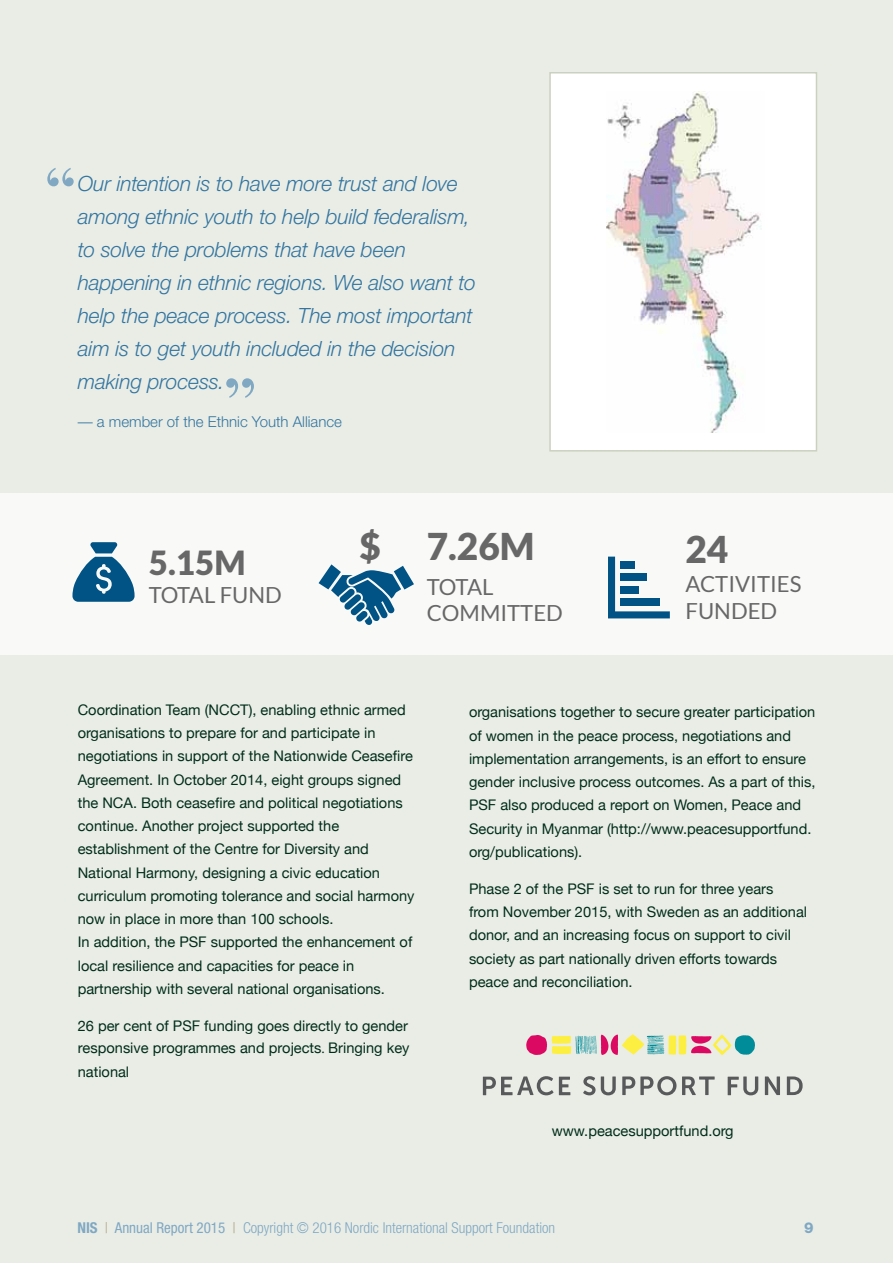
<style>
.page{position:relative;width:893px;height:1263px;background:#eaede6}
.page>*{position:absolute;margin:0;border:0;box-sizing:border-box;transform-origin:0 0}
.t1{font:700 60px "Bodoni";color:#80a8c3}
.t2{font:700 57px "Bodoni";color:#80a8c3}
.t3{font:900 36.9px "Lato";color:#676767}
.t4{font:900 33.3px "Lato";color:#676767}
.t5{font:22.2px/26.5px "Lato";color:#676767}
.t6{font:italic 300 21px/33px "Helvetica Neue";letter-spacing:-.01em;color:#3375a0}
.t7{font:300 condensed 15px "Helvetica Neue";color:#80a8c3}
.t8{font:300 15px "Helvetica Neue";color:#3375a0}
.t9{font:800 15px "Helvetica Neue";color:#80a8c3}
.t10{font:14.7px/23.2px "Helvetica Neue";color:#002d1a}
.s1{font-family:"Minion Pro"}
.s2{font-weight:700}
.s3{font-weight:400;color:#b9b098}
.s4{font-weight:400}
</style>
<div class="page">
<div style="left:550px;top:73px;width:266px;height:378px;background:#fff"></div>
<img style="left:606px;top:92px;width:156px;height:341px">
<div style="left:549px;top:72px;width:268px;height:379px;border:2px solid #cbd1c0"></div>
<svg style="left:526px;top:1034px;width:229px;height:21px"></svg>
<svg style="left:483px;top:1076px;width:87px;height:19px"></svg>
<svg style="left:583px;top:1076px;width:33px;height:19px"></svg>
<svg style="left:622px;top:1076px;width:54px;height:19px"></svg>
<svg style="left:682px;top:1076px;width:33px;height:19px"></svg>
<svg style="left:765px;top:1076px;width:15px;height:19px"></svg>
<svg style="left:787px;top:1076px;width:16px;height:19px"></svg>
<svg style="left:728px;top:1076px;width:30px;height:19px"></svg>
<div style="left:0;top:493px;width:893px;height:162px;background:#f9faf8"></div>
<svg style="left:608px;top:557px;width:62px;height:61px"></svg>
<div style="left:620px;top:561px;width:15px;height:8px;background:#005384"></div>
<div style="left:620px;top:574px;width:27px;height:7px;background:#005384"></div>
<div style="left:620px;top:586px;width:18px;height:7px;background:#005384"></div>
<div style="left:620px;top:598px;width:39px;height:8px;background:#005384"></div>
<svg style="left:319px;top:564px;width:95px;height:61px"></svg>
<svg style="left:72px;top:542px;width:63px;height:60px"></svg>
<h2 class="t2" style="left:46px;top:152px;width:30px">“</h2>
<p class="t6" style="left:78px;top:167px;width:400px">Our intention is to have more trust and love among ethnic youth to help build federalism, to solve the problems that have been happening in ethnic regions. We also want to help the peace process. The most important aim is to get youth included in the decision making process.</p>
<p class="t8" style="left:78px;top:412px;width:266px">— a member of the Ethnic Youth Alliance</p>
<h1 class="t1" style="left:225px;top:362px;width:31px">”</h1>
<h3 class="t4" style="left:149px;top:543px;width:98px">5.15M</h3>
<h3 class="t5" style="left:149px;top:581px;width:135px">TOTAL FUND</h3>
<h3 class="t3" style="left:359px;top:525px;width:177px">$ 7.26M</h3>
<h3 class="t5" style="left:427px;top:573px;width:138px">TOTAL<br>COMMITTED</h3>
<h3 class="t3" style="left:685px;top:528px;width:44px">24</h3>
<h3 class="t5" style="left:685px;top:570px;width:118px">ACTIVITIES<br>FUNDED</h3>
<p class="t10" style="left:78px;top:698px;width:338px">Coordination Team (NCCT), enabling ethnic armed organisations to prepare for and participate in negotiations in support of the Nationwide Ceasefire Agreement. In October 2014, eight groups signed the NCA. Both ceasefire and political negotiations continue. Another project supported the establishment of the Centre for Diversity and National Harmony, designing a civic education curriculum promoting tolerance and social harmony now in place in more than 100 schools.<br>In addition, the PSF supported the enhancement of local resilience and capacities for peace in partnership with several national organisations.</p>
<p class="t10" style="left:78px;top:1014px;width:333px;line-height:22.4px">26 per cent of PSF funding goes directly to gender responsive programmes and projects<span class="s1">.</span> Bringing key</p>
<p class="t10" style="left:78px;top:1060px;width:53px">national</p>
<p class="t10" style="left:469px;top:700px;width:348px">organisations together to secure greater participation of women in the peace process, negotiations and implementation arrangements, is an effort to ensure gender inclusive process outcomes. As a part of this, PSF also produced a report on Women, Peace and Security in Myanmar (http://www.peacesupportfund. org/publications).</p>
<p class="t10" style="left:469px;top:877px;width:340px">Phase 2 of the PSF is set to run for three years<br>from November 2015, with Sweden as an additional donor, and an increasing focus on support to civil society as part nationally driven efforts towards peace and reconciliation.</p>
<p class="t10" style="left:552px;top:1119px;width:183px">www.peacesupportfund.org</p>
<p class="t7" style="left:77px;top:1219px;width:479px"><span class="s2">NIS</span> <span class="s3">|</span> <span class="s4">Annual Report 2015</span> <span class="s3">|</span> Copyright © 2016 Nordic International Support Foundation</p>
<p class="t9" style="left:804px;top:1219px;width:11px">9</p>
</div>
